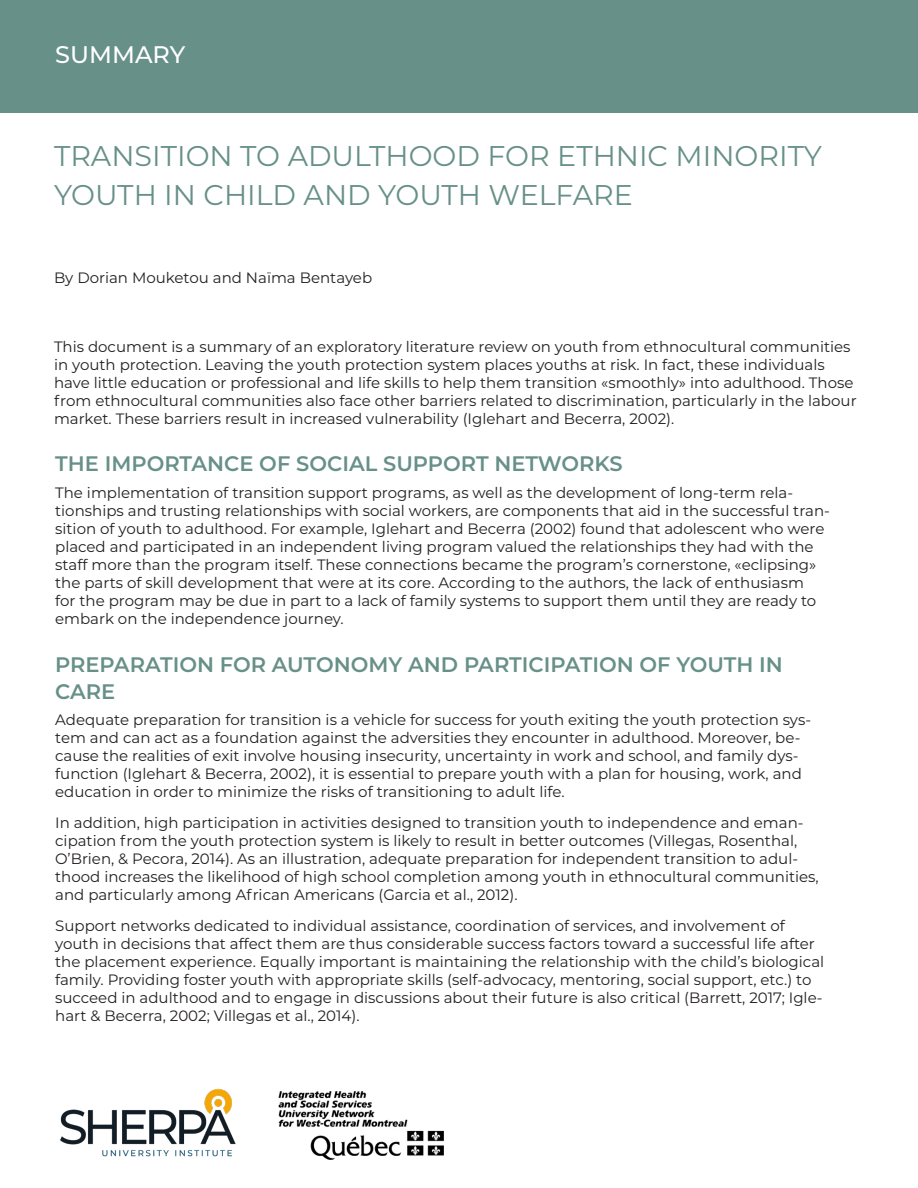
<style>
.page{position:relative;width:918px;height:1188px;background:#fff}
.page>*{position:absolute;margin:0;border:0;box-sizing:border-box;transform-origin:0 0}
.t1{font:28.5px/39px "Montserrat";color:#679088}
.t2{font:500 24px "Montserrat";color:#fff}
.titre_2_synthese{font:600 21px/27px "Montserrat";color:#679088}
.paragraphe_synthese{font:15px/18px "Montserrat";color:#231f20}
</style>
<div class="page">
<div style="left:0;top:0;width:918px;height:112px;background:#669088"></div>
<img style="left:60px;top:1089px;width:176px;height:68px">
<img style="left:278px;top:1091px;width:166px;height:69px">
<p class="t2" style="left:55px;top:38px;width:132px">SUMMARY</p>
<p class="t1" style="left:54px;top:135px;width:770px">TRANSITION TO ADULTHOOD FOR ETHNIC MINORITY<br>YOUTH IN CHILD AND YOUTH WELFARE</p>
<p class="paragraphe_synthese" style="left:54px;top:268px;width:320px">By Dorian Mouketou and Naïma Bentayeb</p>
<p class="paragraphe_synthese" style="left:54px;top:337px;width:804px">This document is a summary of an exploratory literature review on youth from ethnocultural communities in youth protection. Leaving the youth protection system places youths at risk. In fact, these individuals have little education or professional and life skills to help them transition «smoothly» into adulthood. Those from ethnocultural communities also face other barriers related to discrimination, particularly in the labour market. These barriers result in increased vulnerability (Iglehart and Becerra, 2002).</p>
<p class="titre_2_synthese" style="left:55px;top:449px;width:569px">THE IMPORTANCE OF SOCIAL SUPPORT NETWORKS</p>
<p class="paragraphe_synthese" style="left:55px;top:483px;width:776px">The implementation of transition support programs, as well as the development of long-term rela&shy;tionships and trusting relationships with social workers, are components that aid in the successful tran&shy;sition of youth to adulthood. For example, Iglehart and Becerra (2002) found that adolescent who were placed and participated in an independent living program valued the relationships they had with the staff more than the program itself. These connections became the program’s cornerstone, «eclipsing» the parts of skill development that were at its core. According to the authors, the lack of enthusiasm<br>for the program may be due in part to a lack of family systems to support them until they are ready to embark on the independence journey.</p>
<p class="titre_2_synthese" style="left:55px;top:650px;width:729px">PREPARATION FOR AUTONOMY AND PARTICIPATION OF YOUTH IN<br>CARE</p>
<p class="paragraphe_synthese" style="left:55px;top:711px;width:757px">Adequate preparation for transition is a vehicle for success for youth exiting the youth protection sys&shy;tem and can act as a foundation against the adversities they encounter in adulthood. Moreover, be&shy;cause the realities of exit involve housing insecurity, uncertainty in work and school, and family dys&shy;function (Iglehart &amp; Becerra, 2002), it is essential to prepare youth with a plan for housing, work, and education in order to minimize the risks of transitioning to adult life.</p>
<p class="paragraphe_synthese" style="left:55px;top:813px;width:765px">In addition, high participation in activities designed to transition youth to independence and eman&shy;cipation from the youth protection system is likely to result in better outcomes (Villegas, Rosenthal, O’Brien, &amp; Pecora, 2014). As an illustration, adequate preparation for independent transition to adul&shy;thood increases the likelihood of high school completion among youth in ethnocultural communities, and particularly among African Americans (Garcia et al., 2012).</p>
<p class="paragraphe_synthese" style="left:55px;top:916px;width:771px">Support networks dedicated to individual assistance, coordination of services, and involvement of youth in decisions that affect them are thus considerable success factors toward a successful life after the placement experience. Equally important is maintaining the relationship with the child’s biological family. Providing foster youth with appropriate skills (self-advocacy, mentoring, social support, etc.) to succeed in adulthood and to engage in discussions about their future is also critical (Barrett, 2017; Igle&shy;hart &amp; Becerra, 2002; Villegas et al., 2014).</p>
</div>
